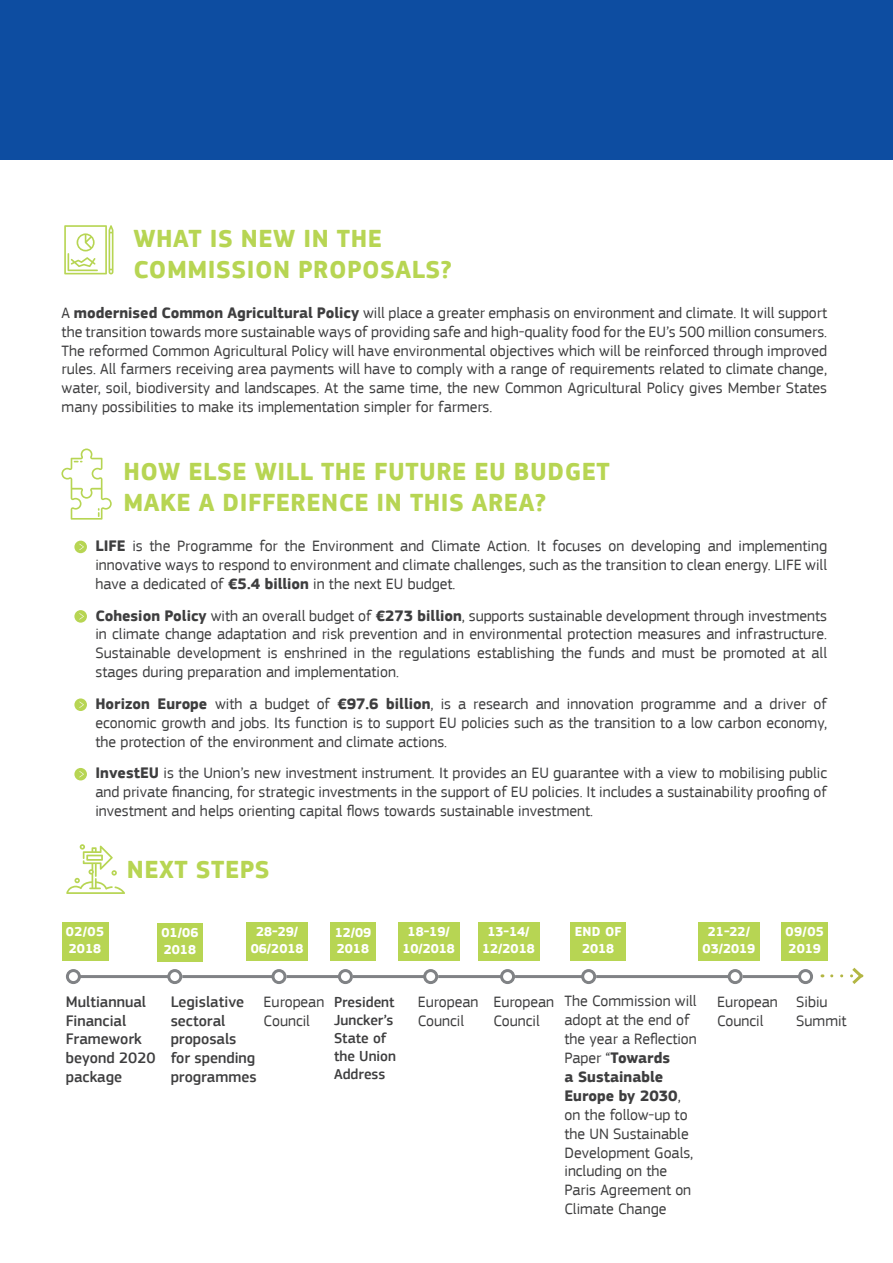
<style>
.page{position:relative;width:893px;height:1263px;background:#fff}
.page>*{position:absolute;margin:0;border:0;box-sizing:border-box;transform-origin:0 0}
.Body_Text{font:700 25.5px/30.6px "EC Square Sans Pro";letter-spacing:.02em;color:#b7d553}
.Sub-title_1{font:700 25.5px/30.6px "EC Square Sans Pro";letter-spacing:.02em;color:#b7d553}
.Bullets{font:15.75px/18.9px "EC Square Sans Pro";color:#3e3e3f;text-align:justify}
.Body_Text-2{font:15.75px/18.9px "EC Square Sans Pro";color:#3e3e3f}
.Body_Text-3{font:500 15.75px/18.9px "EC Square Sans Pro";color:#3e3e3f}
.Body_Text-4{font:500 15px/18px "EC Square Sans Pro";color:#3e3e3f}
.Sub-title_3{font:700 13.5px/16.2px "EC Square Sans Pro";color:#fff;text-align:center}
.s1{font-weight:700}
</style>
<div class="page">
<svg style="left:64px;top:225px;width:49px;height:49px"></svg>
<svg style="left:62px;top:448px;width:50px;height:72px"></svg>
<div style="left:74px;top:541px;width:13px;height:12px;background:#b7d553;border-radius:50%"></div>
<svg style="left:79px;top:544px;width:5px;height:6px"></svg>
<svg style="left:74px;top:610px;width:13px;height:13px"></svg>
<svg style="left:79px;top:613px;width:5px;height:6px"></svg>
<svg style="left:74px;top:698px;width:13px;height:13px"></svg>
<svg style="left:79px;top:701px;width:5px;height:7px"></svg>
<div style="left:74px;top:768px;width:13px;height:12px;background:#b7d553;border-radius:50%"></div>
<svg style="left:79px;top:771px;width:5px;height:6px"></svg>
<svg style="left:66px;top:844px;width:59px;height:50px"></svg>
<hr style="left:79px;top:975px;width:90px;height:3px;background:#808285">
<div style="left:66px;top:969px;width:15px;height:15px;border:3px solid #808285;border-radius:50%"></div>
<div style="left:167px;top:969px;width:15px;height:15px;border:3px solid #808285;border-radius:50%"></div>
<hr style="left:182px;top:975px;width:91px;height:3px;background:#808285">
<div style="left:271px;top:969px;width:15px;height:15px;border:3px solid #808285;border-radius:50%"></div>
<hr style="left:353px;top:975px;width:72px;height:3px;background:#808285">
<div style="left:423px;top:969px;width:15px;height:15px;border:3px solid #808285;border-radius:50%"></div>
<hr style="left:438px;top:975px;width:64px;height:3px;background:#808285">
<div style="left:500px;top:969px;width:15px;height:15px;border:3px solid #808285;border-radius:50%"></div>
<hr style="left:596px;top:975px;width:133px;height:3px;background:#808285">
<div style="left:728px;top:969px;width:15px;height:15px;border:3px solid #808285;border-radius:50%"></div>
<hr style="left:515px;top:975px;width:68px;height:3px;background:#808285">
<div style="left:581px;top:969px;width:15px;height:15px;border:3px solid #808285;border-radius:50%"></div>
<hr style="left:743px;top:975px;width:56px;height:3px;background:#808285">
<div style="left:798px;top:969px;width:15px;height:15px;border:3px solid #808285;border-radius:50%"></div>
<svg style="left:832px;top:967px;width:32px;height:17px"></svg>
<div style="left:62px;top:922px;width:46px;height:38px;background:#b7d553"></div>
<div style="left:157px;top:923px;width:46px;height:38px;background:#b7d553"></div>
<div style="left:781px;top:922px;width:47px;height:38px;background:#b7d553"></div>
<div style="left:247px;top:922px;width:61px;height:38px;background:#b7d553"></div>
<div style="left:398px;top:922px;width:61px;height:38px;background:#b7d553"></div>
<div style="left:478px;top:922px;width:61px;height:38px;background:#b7d553"></div>
<div style="left:570px;top:922px;width:56px;height:38px;background:#b7d553"></div>
<div style="left:698px;top:922px;width:61px;height:38px;background:#b7d553"></div>
<div style="left:330px;top:922px;width:45px;height:39px;background:#b7d553"></div>
<hr style="left:286px;top:975px;width:53px;height:3px;background:#808285">
<div style="left:338px;top:969px;width:15px;height:15px;border:3px solid #808285;border-radius:50%"></div>
<div style="left:0;top:0;width:893px;height:160px;background:#0d4da1"></div>
<p class="Sub-title_1" style="left:133px;top:224px;width:320px">WHAT IS NEW IN THE<br>COMMISSION PROPOSALS?</p>
<p class="Body_Text-2" style="left:62px;top:303px;width:767px;text-align:justify">A <span class="s1">modernised Common Agricultural Policy</span> will place a greater emphasis on environment and climate. It will support the transition towards more sustainable ways of providing safe and high-quality food for the EU’s 500 million consumers.<br>The reformed Common Agricultural Policy will have environmental objectives which will be reinforced through improved rules. All farmers receiving area payments will have to comply with a range of requirements related to climate change, water, soil, biodiversity and landscapes. At the same time, the new Common Agricultural Policy gives Member States many possibilities to make its implementation simpler for farmers.</p>
<p class="Body_Text" style="left:124px;top:457px;width:488px">HOW ELSE WILL THE FUTURE EU BUDGET<br>MAKE A DIFFERENCE IN THIS AREA?</p>
<p class="Bullets" style="left:95px;top:536px;width:733px"><span class="s1">LIFE</span> is the Programme for the Environment and Climate Action. It focuses on developing and implementing innovative ways to respond to environment and climate challenges, such as the transition to clean energy. LIFE will have a dedicated of <span class="s1">€5.4 billion</span> in the next EU budget.</p>
<p class="Bullets" style="left:95px;top:606px;width:733px"><span class="s1">Cohesion Policy</span> with an overall budget of <span class="s1">€273 billion</span>, supports sustainable development through investments in climate change adaptation and risk prevention and in environmental protection measures and infrastructure.<br>Sustainable development is enshrined in the regulations establishing the funds and must be promoted at all stages during preparation and implementation.</p>
<p class="Bullets" style="left:95px;top:694px;width:733px"><span class="s1">Horizon Europe</span> with a budget of <span class="s1">€97.6 billion</span>, is a research and innovation programme and a driver of economic growth and jobs. Its function is to support EU policies such as the transition to a low carbon economy, the protection of the environment and climate actions.</p>
<p class="Bullets" style="left:95px;top:764px;width:733px"><span class="s1">InvestEU</span> is the Union’s new investment instrument. It provides an EU guarantee with a view to mobilising public and private financing, for strategic investments in the support of EU policies. It includes a sustainability proofing of investment and helps orienting capital flows towards sustainable investment.</p>
<p class="Sub-title_1" style="left:127px;top:855px;width:144px">NEXT STEPS</p>
<p class="Sub-title_3" style="left:251px;top:924px;width:54px">28-29/<br>06/2018</p>
<p class="Sub-title_3" style="left:402px;top:924px;width:54px">18-19/<br>10/2018</p>
<p class="Sub-title_3" style="left:482px;top:924px;width:54px">13-14/<br>12/2018</p>
<p class="Sub-title_3" style="left:575px;top:924px;width:48px">END OF<br>2018</p>
<p class="Sub-title_3" style="left:703px;top:924px;width:54px">21-22/<br>03/2019</p>
<p class="Sub-title_3" style="left:66px;top:924px;width:40px;text-align:left">02/05<br>2018</p>
<p class="Sub-title_3" style="left:161px;top:925px;width:39px;text-align:left">01/06<br>2018</p>
<p class="Sub-title_3" style="left:786px;top:924px;width:40px;text-align:left">09/05<br>2019</p>
<p class="Sub-title_3" style="left:335px;top:925px;width:38px;text-align:left">12/09<br>2018</p>
<p class="Body_Text-3" style="left:66px;top:992px;width:91px">Multiannual<br>Financial<br>Framework beyond 2020 package</p>
<p class="Body_Text-3" style="left:171px;top:992px;width:87px">Legislative sectoral proposals for spending programmes</p>
<p class="Body_Text-2" style="left:264px;top:992px;width:62px">European<br>Council</p>
<p class="Body_Text-2" style="left:418px;top:992px;width:62px">European<br>Council</p>
<p class="Body_Text-2" style="left:493px;top:992px;width:62px">European<br>Council</p>
<p class="Body_Text-2" style="left:564px;top:992px;width:134px">The Commission will adopt at the end of the year a Reflection<br>Paper “<span class="s1">Towards<br>a Sustainable<br>Europe by 2030</span>, on the follow-up to the UN Sustainable<br>Development Goals, including on the<br>Paris Agreement on<br>Climate Change</p>
<p class="Body_Text-2" style="left:717px;top:992px;width:62px">European<br>Council</p>
<p class="Body_Text-2" style="left:796px;top:992px;width:52px">Sibiu<br>Summit</p>
<p class="Body_Text-4" style="left:334px;top:993px;width:64px">President<br>Juncker’s<br>State of the Union<br>Address</p>
</div>
